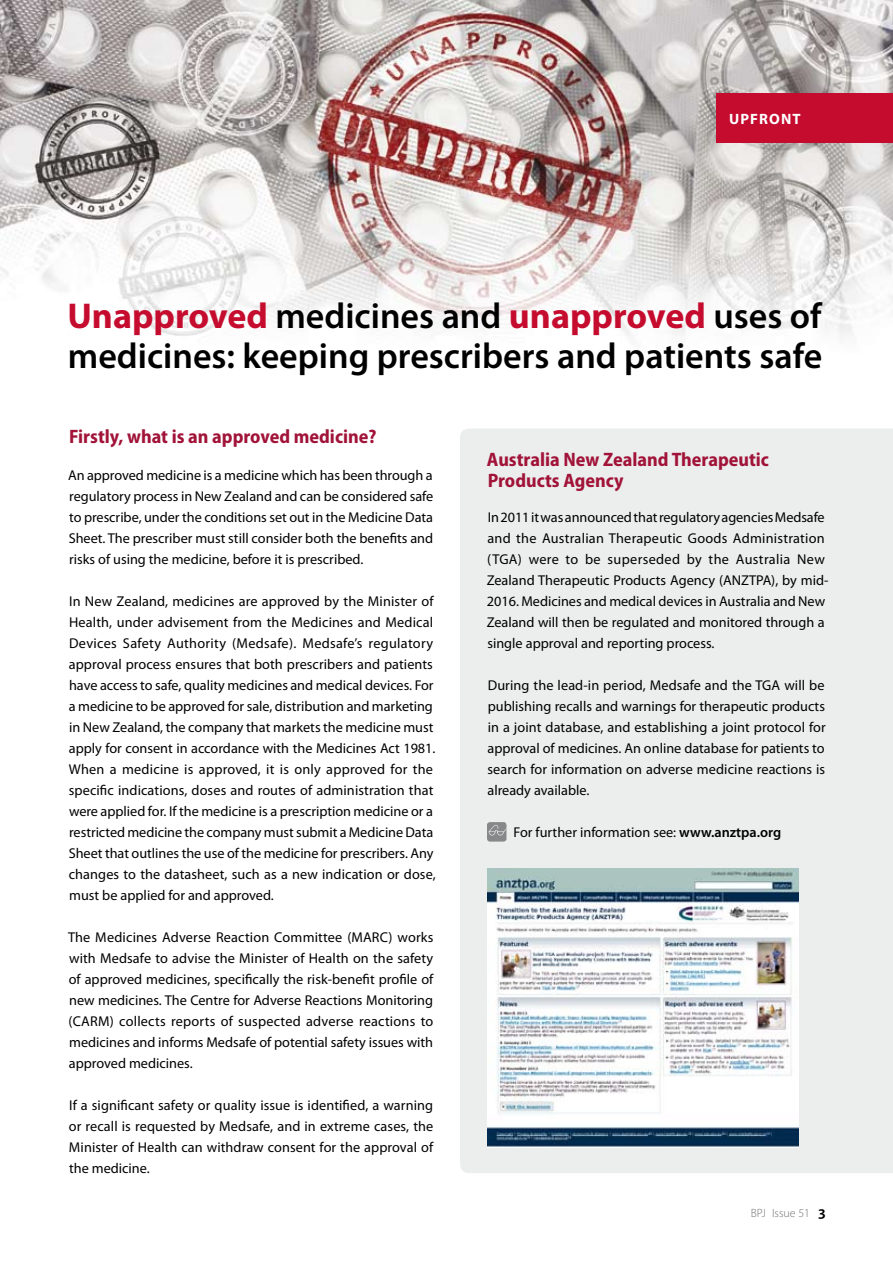
<style>
.page{position:relative;width:893px;height:1263px;background:#fff}
.page>*{position:absolute;margin:0;border:0;box-sizing:border-box;transform-origin:0 0}
.t1{font:600 36px/40.5px "Myriad Pro";color:#000}
.t2{font:700 semi-condensed 19.5px/21px "Myriad Pro";color:#a11338}
.t3{font:700 15px "Myriad Pro";letter-spacing:.075em;color:#fff}
.t4{font:14.25px/21px "Myriad Pro";color:#000;text-align:justify}
.t5{font:300 12px "Myriad Pro";color:#707173}
.s1{font-weight:700;color:#c50b2e}
.s2{font-weight:600}
.s3{font-weight:600;font-size:15.75px;color:#000}
</style>
<div class="page">
<img style="left:0;top:0;width:893px;height:336px">
<div style="left:460px;top:429px;width:433px;height:744px;background:#eceded"></div>
<img style="left:487px;top:869px;width:311px;height:278px">
<div style="left:716px;top:93px;width:177px;height:50px;background:#c50b2e"></div>
<div style="left:487px;top:822px;width:19px;height:20px;background:#87888a;border-radius:3px"></div>
<svg style="left:489px;top:825px;width:17px;height:10px"></svg>
<p class="t3" style="left:729px;top:109px;width:73px">UPFRONT</p>
<h1 class="t1" style="left:67px;top:295px;width:756px"><span class="s1">Unapproved</span> medicines and <span class="s1">unapproved</span> uses of medicines: keeping prescribers and patients safe</h1>
<h2 class="t2" style="left:69px;top:426px;width:309px">Firstly, what is an approved medicine?</h2>
<p class="t4" style="left:68px;top:464px;width:367px">An approved medicine is a medicine which has been through a regulatory process in New Zealand and can be considered safe to prescribe, under the conditions set out in the Medicine Data Sheet. The prescriber must still consider both the benefits and risks of using the medicine, before it is prescribed.</p>
<p class="t4" style="left:69px;top:591px;width:368px;text-align:left">In New Zealand, medicines are approved by the Minister of Health, under advisement from the Medicines and Medical Devices Safety Authority (Medsafe). Medsafe’s regulatory approval process ensures that both prescribers and patients have access to safe, quality medicines and medical devices. For a medicine to be approved for sale, distribution and marketing in New Zealand, the company that markets the medicine must apply for consent in accordance with the Medicines Act 1981.<br>When a medicine is approved, it is only approved for the specific indications, doses and routes of administration that were applied for. If the medicine is a prescription medicine or a restricted medicine the company must submit a Medicine Data Sheet that outlines the use of the medicine for prescribers. Any changes to the datasheet, such as a new indication or dose, must be applied for and approved.</p>
<p class="t4" style="left:68px;top:927px;width:367px">The Medicines Adverse Reaction Committee (MARC) works with Medsafe to advise the Minister of Health on the safety of approved medicines, specifically the risk-benefit profile of new medicines. The Centre for Adverse Reactions Monitoring (CARM) collects reports of suspected adverse reactions to medicines and informs Medsafe of potential safety issues with approved medicines.</p>
<p class="t4" style="left:69px;top:1095px;width:366px">If a significant safety or quality issue is identified, a warning or recall is requested by Medsafe, and in extreme cases, the Minister of Health can withdraw consent for the approval of the medicine.</p>
<h2 class="t2" style="left:487px;top:449px;width:284px">Australia New Zealand Therapeutic<br>Products Agency</h2>
<p class="t4" style="left:487px;top:506px;width:343px;text-align:left">In 2011 it was announced that regulatory agencies Medsafe and the Australian Therapeutic Goods Administration (TGA) were to be superseded by the Australia New Zealand Therapeutic Products Agency (ANZTPA), by mid-2016. Medicines and medical devices in Australia and New Zealand will then be regulated and monitored through a single approval and reporting process.</p>
<p class="t4" style="left:487px;top:675px;width:340px">During the lead-in period, Medsafe and the TGA will be publishing recalls and warnings for therapeutic products in a joint database, and establishing a joint protocol for approval of medicines. An online database for patients to search for information on adverse medicine reactions is already available.</p>
<p class="t4" style="left:514px;top:821px;width:269px">For further information see: <span class="s2">www.anztpa.org</span></p>
<p class="t5" style="left:751px;top:1206px;width:76px">BPJ Issue 51 <span class="s3">3</span></p>
</div>
